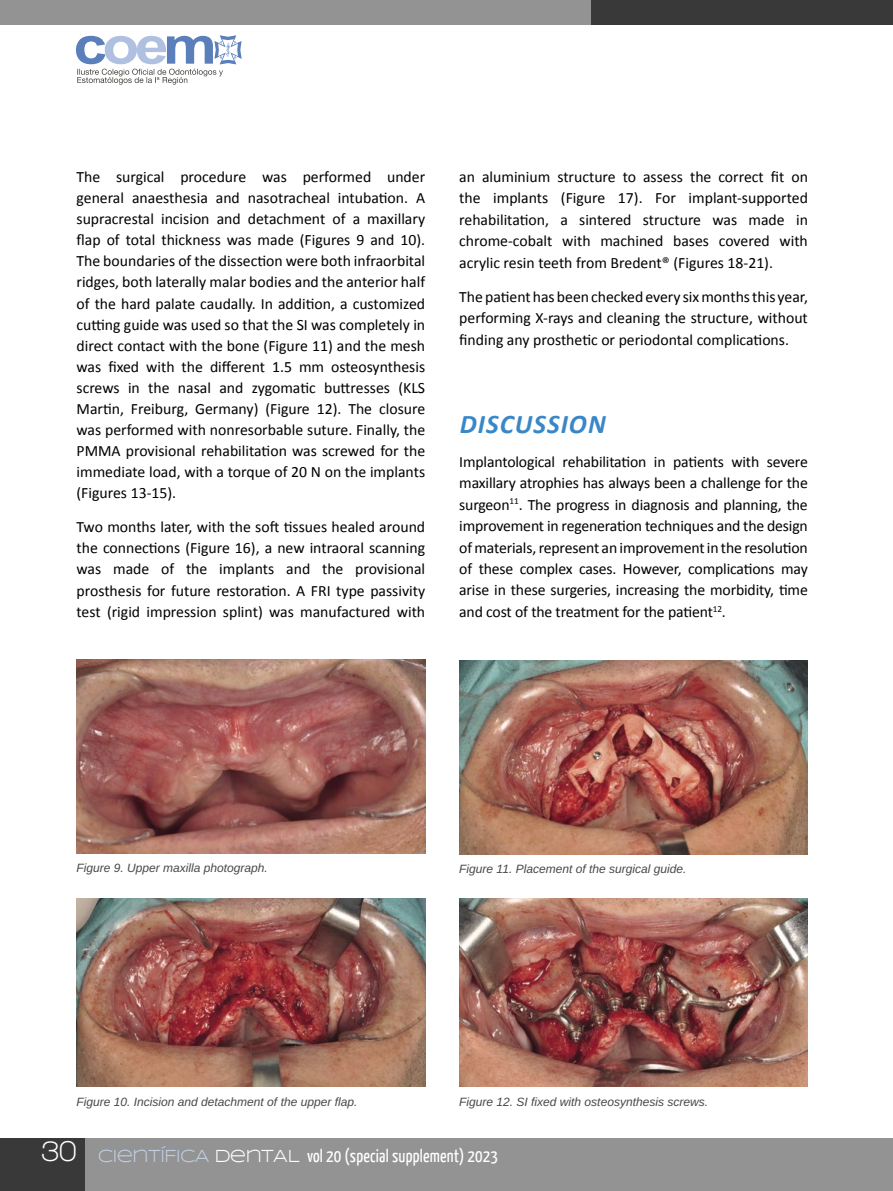
<style>
.page{position:relative;width:893px;height:1191px;background:#fff}
.page>*{position:absolute;margin:0;border:0;box-sizing:border-box;transform-origin:0 0}
.t1{font:italic 700 27px "Calibri";letter-spacing:.04em;color:#3987c7}
.t2{font:18px "Yanone Kaffeesatz";letter-spacing:.01em;color:#fff}
.t3{font:15.75px/21.1px "Calibri";color:#000;text-align:justify}
.t4{font:italic 12px "Arimo";color:#484848}
.s1{font-family:"Walkway";font-weight:700;font-size:30px}
.s2{font-family:"Syncopate";color:#c0cee1}
.s3{font-family:"Syncopate"}
</style>
<div class="page">
<div style="left:0;top:1138px;width:893px;height:53px;background:#939393"></div>
<div style="left:0;top:1138px;width:85px;height:53px;background:#393939"></div>
<div style="left:0;top:0;width:893px;height:25px;background:#939393"></div>
<div style="left:591px;top:0;width:302px;height:25px;background:#393939"></div>
<svg style="left:76px;top:35px;width:166px;height:50px"></svg>
<img style="left:459px;top:898px;width:349px;height:188px">
<img style="left:77px;top:898px;width:348px;height:188px">
<img style="left:459px;top:661px;width:349px;height:193px">
<img style="left:77px;top:660px;width:348px;height:193px">
<p class="t3" style="left:77px;top:165px;width:350px">The surgical procedure was performed under general anaesthesia and nasotracheal intubation. A supracrestal incision and detachment of a maxillary flap of total thickness was made (Figures 9 and 10).<br>The boundaries of the dissection were both infraorbital ridges, both laterally malar bodies and the anterior half of the hard palate caudally. In addition, a customized cutting guide was used so that the SI was completely in direct contact with the bone (Figure 11) and the mesh was fixed with the different 1.5 mm osteosynthesis screws in the nasal and zygomatic buttresses (KLS Martin, Freiburg, Germany) (Figure 12). The closure was performed with nonresorbable suture. Finally, the PMMA provisional rehabilitation was screwed for the immediate load, with a torque of 20 N on the implants (Figures 13-15).</p>
<p class="t3" style="left:77px;top:516px;width:350px">Two months later, with the soft tissues healed around the connections (Figure 16), a new intraoral scanning was made of the implants and the provisional prosthesis for future restoration. A FRI type passivity test (rigid impression splint) was manufactured with</p>
<p class="t3" style="left:459px;top:165px;width:350px">an aluminium structure to assess the correct fit on the implants (Figure 17). For implant-supported rehabilitation, a sintered structure was made in chrome-cobalt with machined bases covered with acrylic resin teeth from Bredent® (Figures 18-21).</p>
<p class="t3" style="left:459px;top:285px;width:350px">The patient has been checked every six months this year, performing X-rays and cleaning the structure, without finding any prosthetic or periodontal complications.</p>
<h1 class="t1" style="left:460px;top:407px;width:147px">DISCUSSION</h1>
<p class="t3" style="left:459px;top:450px;width:350px">Implantological rehabilitation in patients with severe maxillary atrophies has always been a challenge for the surgeon<sup>11</sup>. The progress in diagnosis and planning, the improvement in regeneration techniques and the design of materials, represent an improvement in the resolution of these complex cases. However, complications may arise in these surgeries, increasing the morbidity, time and cost of the treatment for the patient<sup>12</sup>.</p>
<p class="t4" style="left:77px;top:859px;width:193px">Figure 9. Upper maxilla photograph.</p>
<p class="t4" style="left:77px;top:1093px;width:282px">Figure 10. Incision and detachment of the upper flap.</p>
<p class="t4" style="left:459px;top:861px;width:229px">Figure 11. Placement of the surgical guide.</p>
<p class="t4" style="left:459px;top:1093px;width:250px">Figure 12. SI fixed with osteosynthesis screws.</p>
<p class="t2" style="left:41px;top:1144px;width:458px"><span class="s1">30</span> <span class="s2">CIENTÍFICA</span> <span class="s3">DENTAL</span> vol 20 (special supplement) 2023</p>
</div>
